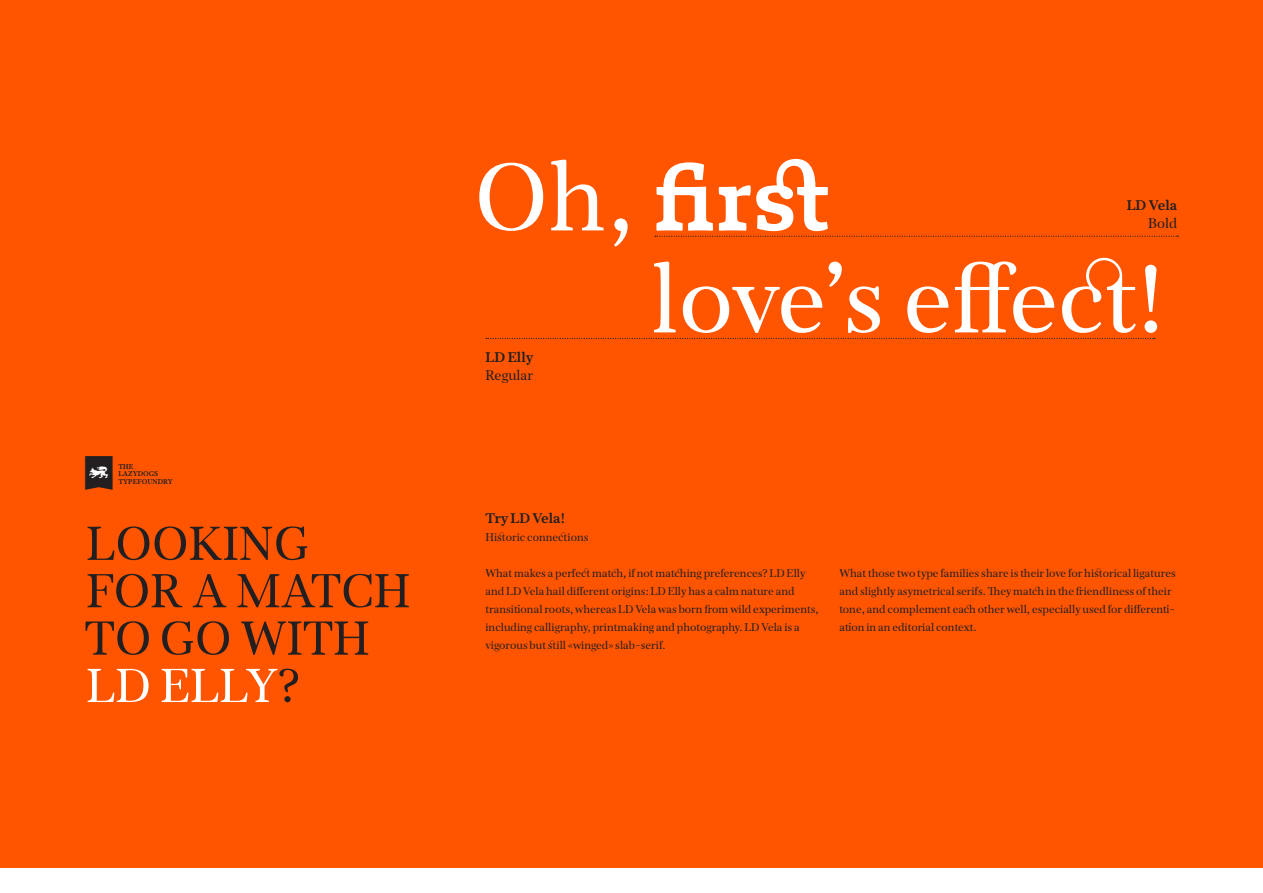
<style>
.page{position:relative;width:1263px;height:893px;background:#fff}
.page>*{position:absolute;margin:0;border:0;box-sizing:border-box;transform-origin:0 0}
.t1{font:103.35px "LD Elly";color:#fff}
.t2{font:700 103.35px "LD Vela";color:#fff}
.t3{font:51px/47.4px "LD Elly";color:#231f20}
.t4{font:700 15px "LD Elly";color:#231f20}
.t5{font:15px "LD Elly";color:#231f20}
.t6{font:12px/18px "LD Elly";color:#231f20}
.t7{font:700 7.5px/7.5px "LD Elly";color:#231f20}
.s1{color:#fff}
.s2{font-family:"LD Elly";font-weight:400}
</style>
<div class="page">
<div style="left:0;top:0;width:1263px;height:867px;background:#f50"></div>
<svg style="left:655px;top:236px;width:523px;height:1px"></svg>
<svg style="left:486px;top:338px;width:669px;height:1px"></svg>
<svg style="left:87px;top:460px;width:24px;height:24px"></svg>
<p class="t7" style="left:118px;top:462px;width:56px">THE<br>LAZYDOGS<br>TYPEFOUNDRY</p>
<h2 class="t3" style="left:85px;top:519px;width:327px">LOOKING<br>FOR A MATCH<br>TO GO WITH<br><span class="s1">LD ELLY</span>?</h2>
<h1 class="t2" style="left:474px;top:139px;width:357px"><span class="s2">Oh,</span> first</h1>
<h1 class="t1" style="left:651px;top:236px;width:515px">love’s effect!</h1>
<p class="t4" style="left:1127px;top:196px;width:52px">LD Vela</p>
<p class="t5" style="left:1148px;top:214px;width:31px">Bold</p>
<p class="t4" style="left:485px;top:348px;width:49px">LD Elly</p>
<p class="t5" style="left:485px;top:366px;width:49px">Regular</p>
<p class="t4" style="left:485px;top:509px;width:81px">Try LDVela!</p>
<p class="t6" style="left:485px;top:528px;width:105px">Historic connections</p>
<p class="t6" style="left:485px;top:564px;width:335px">What makes a perfect match, if not matching preferences? LD Elly and LD Vela hail different origins: LD Elly has a calm nature and transitional roots, whereas LD Vela was born from wild experiments, including calligraphy, printmaking and photography. LD Vela is a vigorous but still «winged» slab-serif.</p>
<p class="t6" style="left:839px;top:564px;width:338px">What those two type families share is their love for historical ligatures and slightly asymetrical serifs. They match in the friendliness of their tone, and complement each other well, especially used for differenti&shy;ation in an editorial context.</p>
</div>
